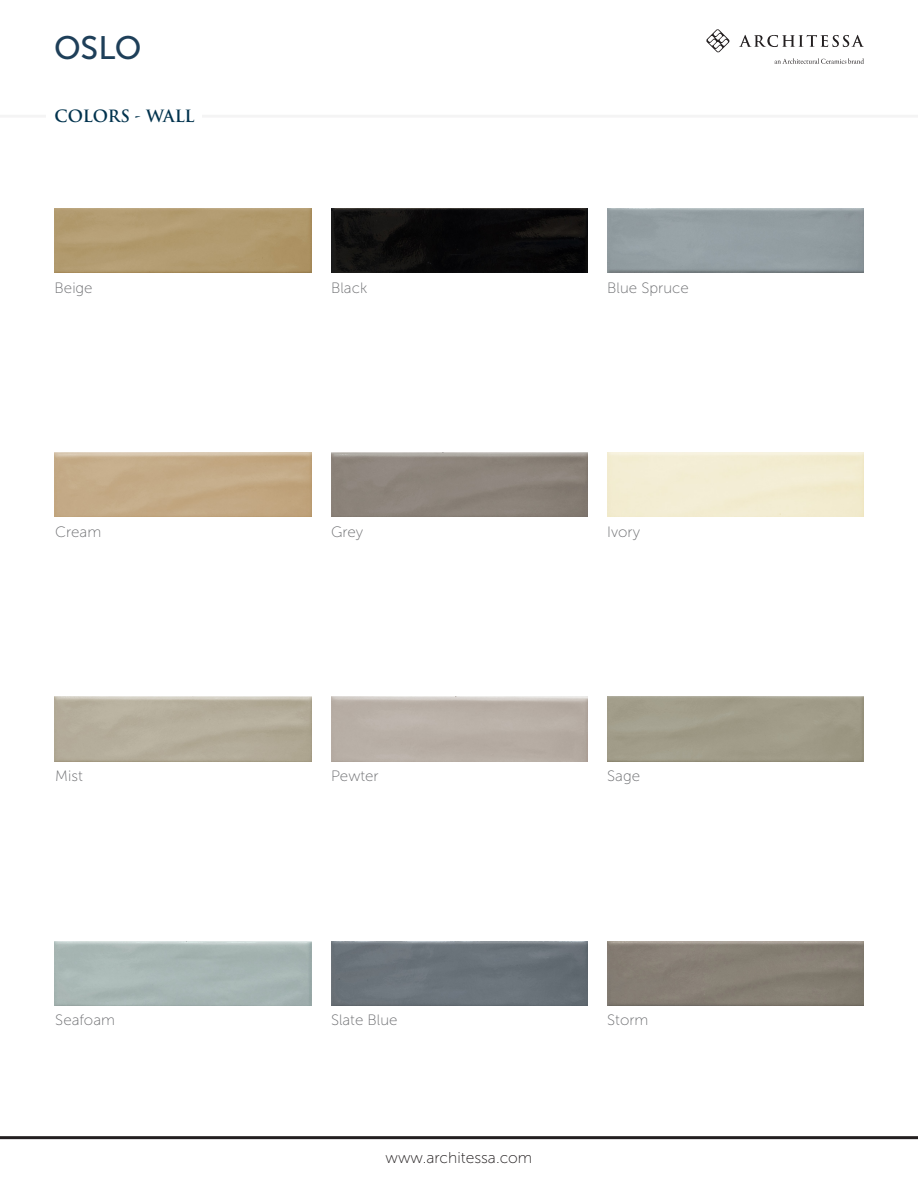
<style>
.page{position:relative;width:918px;height:1188px;background:#fff}
.page>*{position:absolute;margin:0;border:0;box-sizing:border-box;transform-origin:0 0}
.t1{font:32.4px "Museo Sans 500";color:#1e3f59}
.t2{font:600 16.5px "Trajan Pro 3";letter-spacing:-.01em;color:#02334e}
.t3{font:15.6px "Museo Sans 100";color:#231f20}
.t4{font:15px "Museo Sans 100";color:#6c6d70}
</style>
<div class="page">
<svg style="left:706px;top:29px;width:24px;height:24px"></svg>
<svg style="left:739px;top:35px;width:125px;height:12px"></svg>
<svg style="left:775px;top:58px;width:89px;height:6px"></svg>
<hr style="left:0;top:1136px;width:918px;height:3px;background:#231f20">
<hr style="left:0;top:115px;width:918px;height:3px;background:#231f20">
<div style="left:47px;top:96px;width:155px;height:41px;background:#fff"></div>
<img style="left:55px;top:209px;width:257px;height:64px">
<img style="left:55px;top:453px;width:257px;height:64px">
<img style="left:607px;top:209px;width:257px;height:64px">
<img style="left:607px;top:941px;width:257px;height:64px">
<img style="left:331px;top:209px;width:257px;height:64px">
<img style="left:331px;top:453px;width:257px;height:64px">
<img style="left:331px;top:941px;width:257px;height:64px">
<h1 class="t1" style="left:54px;top:30px;width:89px">OSLO</h1>
<p class="t2" style="left:54px;top:104px;width:142px">COLORS - WALL</p>
<p class="t4" style="left:55px;top:280px;width:40px">Beige</p>
<p class="t4" style="left:331px;top:280px;width:38px">Black</p>
<p class="t4" style="left:55px;top:524px;width:48px">Cream</p>
<p class="t4" style="left:331px;top:524px;width:34px">Grey</p>
<p class="t4" style="left:607px;top:280px;width:83px">Blue Spruce</p>
<p class="t4" style="left:607px;top:524px;width:34px">Ivory</p>
<p class="t4" style="left:55px;top:768px;width:29px">Mist</p>
<p class="t4" style="left:55px;top:1012px;width:61px">Seafoam</p>
<p class="t4" style="left:331px;top:768px;width:49px">Pewter</p>
<p class="t4" style="left:607px;top:768px;width:34px">Sage</p>
<p class="t4" style="left:331px;top:1012px;width:68px">Slate Blue</p>
<p class="t3" style="left:386px;top:1149px;width:148px">www.architessa.com</p>
<p class="t4" style="left:607px;top:1012px;width:43px">Storm</p>
</div>
